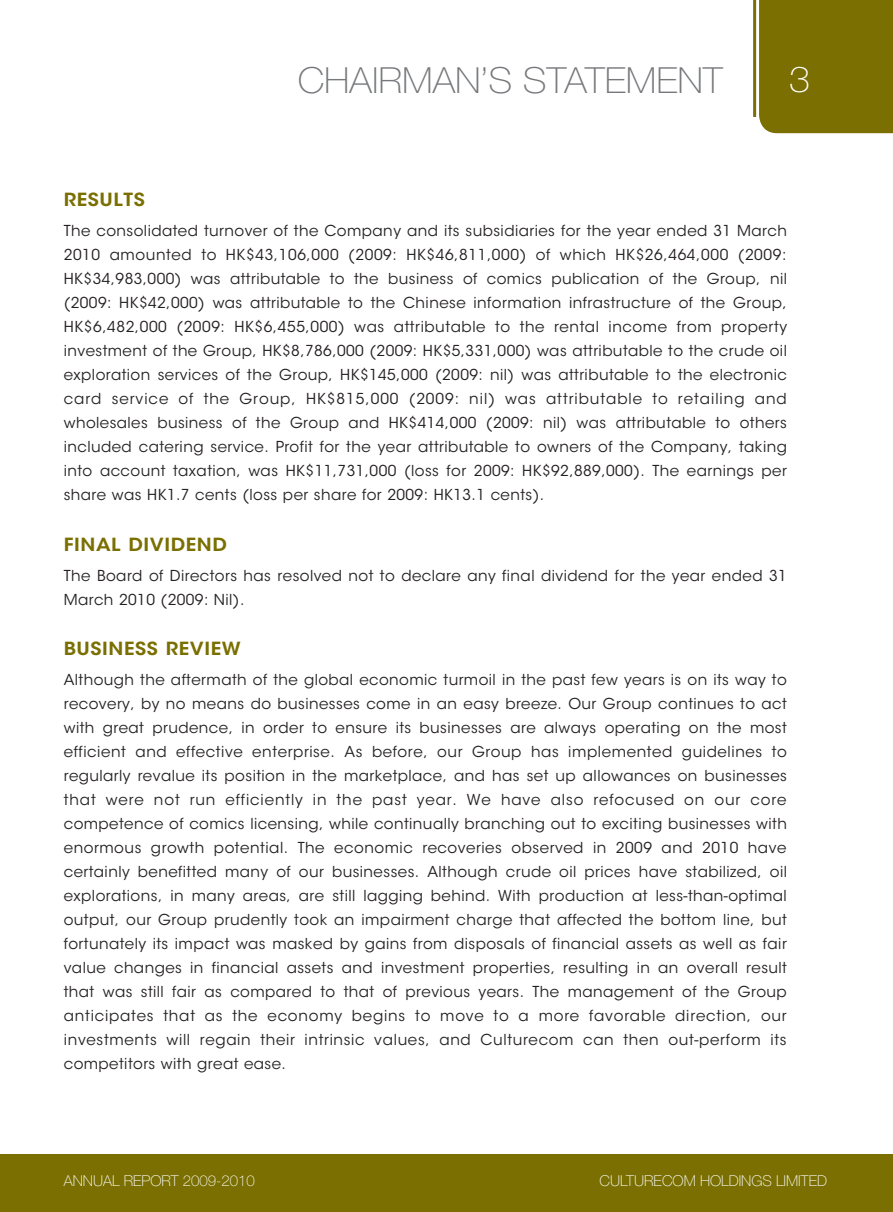
<style>
.page{position:relative;width:893px;height:1212px;background:#fff}
.page>*{position:absolute;margin:0;border:0;box-sizing:border-box;transform-origin:0 0}
.t1{font:100 36px "Helvetica Neue LT Std";color:#76787b;scale:1.05 1}
.t2{font:100 36px "Helvetica Neue LT Std";color:#fff;scale:1.05 1}
.t3{font:600 18px "ITC Avant Garde Std";letter-spacing:.03em;color:#7a6f00;scale:1.1 1}
.t4{font:15px/24px "ITC Avant Garde Std";letter-spacing:.03em;color:#231f20;text-align:justify}
.t5{font:100 15px "Helvetica Neue LT Std";color:#fff}
</style>
<div class="page">
<div style="left:759px;top:0;width:134px;height:133px;background:#7a6f00"></div>
<div style="left:0;top:1154px;width:893px;height:58px;background:#7a6f00"></div>
<hr style="left:753px;top:0;width:3px;height:117px;background:#7a6f00">
<h1 class="t1" style="left:298px;top:59px;width:406px">CHAIRMAN’S STATEMENT</h1>
<h1 class="t2" style="left:789px;top:59px;width:22px">3</h1>
<p class="t3" style="left:64px;top:188px;width:75px">RESULTS</p>
<p class="t4" style="left:64px;top:219px;width:725px">The consolidated turnover of the Company and its subsidiaries for the year ended 31 March 2010 amounted to HK$43,106,000 (2009: HK$46,811,000) of which HK$26,464,000 (2009:<br>HK$34,983,000) was attributable to the business of comics publication of the Group, nil (2009: HK$42,000) was attributable to the Chinese information infrastructure of the Group, HK$6,482,000 (2009: HK$6,455,000) was attributable to the rental income from property investment of the Group, HK$8,786,000 (2009: HK$5,331,000) was attributable to the crude oil exploration services of the Group, HK$145,000 (2009: nil) was attributable to the electronic card service of the Group, HK$815,000 (2009: nil) was attributable to retailing and wholesales business of the Group and HK$414,000 (2009: nil) was attributable to others included catering service. Profit for the year attributable to owners of the Company, taking into account taxation, was HK$11,731,000 (loss for 2009: HK$92,889,000). The earnings per share was HK1.7 cents (loss per share for 2009: HK13.1 cents).</p>
<p class="t3" style="left:64px;top:533px;width:150px">FINAL DIVIDEND</p>
<p class="t4" style="left:64px;top:564px;width:725px">The Board of Directors has resolved not to declare any final dividend for the year ended 31<br>March 2010 (2009: Nil).</p>
<p class="t3" style="left:64px;top:637px;width:163px">BUSINESS REVIEW</p>
<p class="t4" style="left:64px;top:668px;width:725px">Although the aftermath of the global economic turmoil in the past few years is on its way to recovery, by no means do businesses come in an easy breeze. Our Group continues to act with great prudence, in order to ensure its businesses are always operating on the most efficient and effective enterprise. As before, our Group has implemented guidelines to regularly revalue its position in the marketplace, and has set up allowances on businesses that were not run efficiently in the past year. We have also refocused on our core competence of comics licensing, while continually branching out to exciting businesses with enormous growth potential. The economic recoveries observed in 2009 and 2010 have certainly benefitted many of our businesses. Although crude oil prices have stabilized, oil explorations, in many areas, are still lagging behind. With production at less-than-optimal output, our Group prudently took an impairment charge that affected the bottom line, but fortunately its impact was masked by gains from disposals of financial assets as well as fair value changes in financial assets and investment properties, resulting in an overall result that was still fair as compared to that of previous years. The management of the Group anticipates that as the economy begins to move to a more favorable direction, our investments will regain their intrinsic values, and Culturecom can then out-perform its competitors with great ease.</p>
<p class="t5" style="left:64px;top:1172px;width:193px">ANNUAL REPORT 2009-2010</p>
<p class="t5" style="left:599px;top:1172px;width:229px">CULTURECOM HOLDINGS LIMITED</p>
</div>
